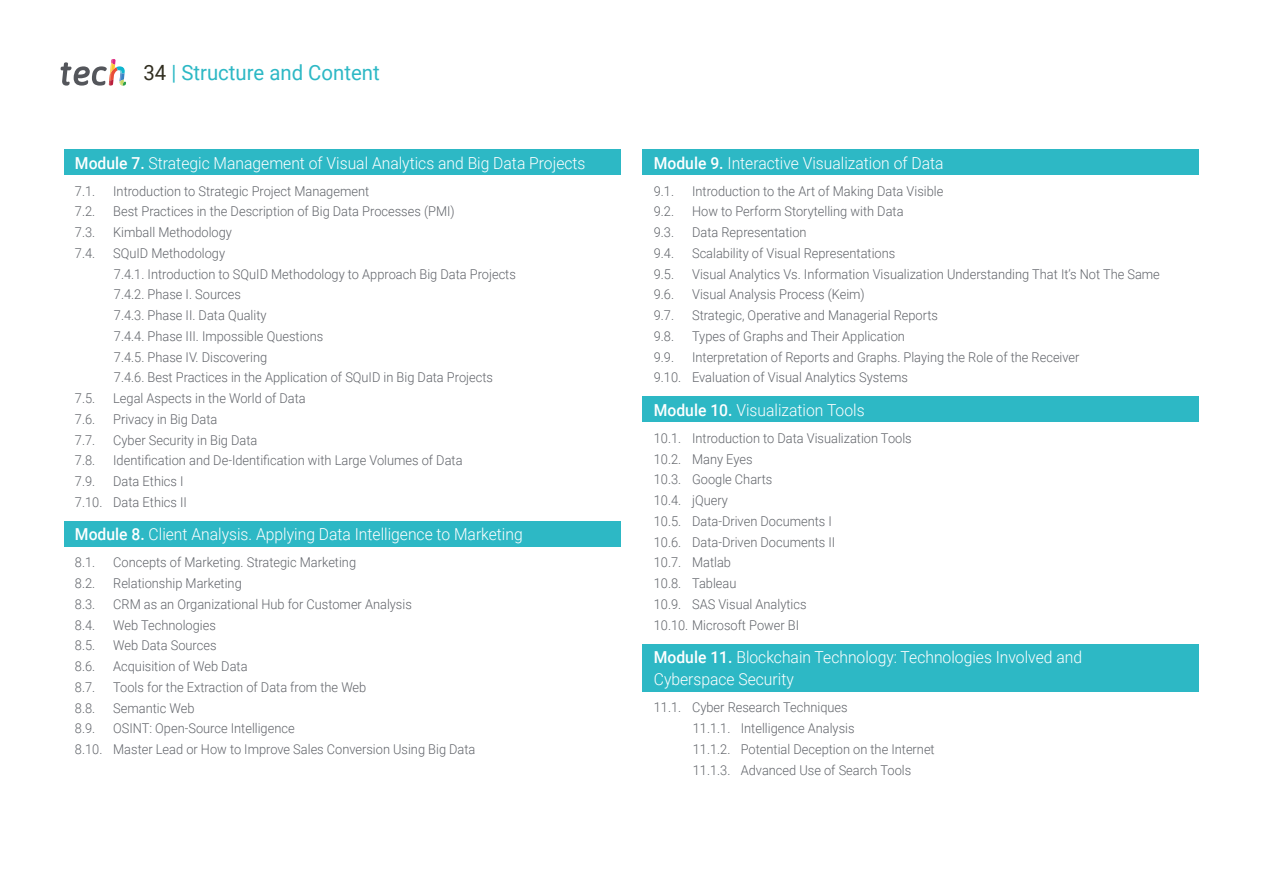
<style>
.page{position:relative;width:1263px;height:893px;background:#fff}
.page>*{position:absolute;margin:0;border:0;box-sizing:border-box;transform-origin:0 0}
.t1{font:21px "Roboto";color:#2db8c5}
.t2{font:300 16.5px/22.5px "Roboto";color:#fff;scale:.95 1}
.t3{font:300 13.5px/20.7px "Roboto";color:#61646a;scale:.95 1}
.s1{color:#312e20}
.s2{font-weight:500}
</style>
<div class="page">
<svg style="left:61px;top:59px;width:65px;height:27px"></svg>
<div style="left:64px;top:150px;width:556px;height:25px;background:#2db8c5"></div>
<div style="left:64px;top:521px;width:556px;height:25px;background:#2db8c5"></div>
<div style="left:643px;top:150px;width:556px;height:25px;background:#2db8c5"></div>
<div style="left:643px;top:397px;width:556px;height:25px;background:#2db8c5"></div>
<div style="left:643px;top:644px;width:556px;height:47px;background:#2db8c5"></div>
<h1 class="t1" style="left:144px;top:57px;width:238px"><span class="s1">34</span> | Structure and Content</h1>
<p class="t2" style="left:75px;top:151px;width:539px"><span class="s2">Module 7.</span> Strategic Management of Visual Analytics and Big Data Projects</p>
<p class="t3" style="left:75px;top:180px;width:23px">7.1.</p>
<p class="t3" style="left:113px;top:180px;width:271px">Introduction to Strategic Project Management</p>
<p class="t3" style="left:75px;top:201px;width:23px">7.2.</p>
<p class="t3" style="left:113px;top:201px;width:361px">Best Practices in the Description of Big Data Processes (PMI)</p>
<p class="t3" style="left:75px;top:222px;width:23px">7.3.</p>
<p class="t3" style="left:113px;top:222px;width:127px">Kimball Methodology</p>
<p class="t3" style="left:75px;top:242px;width:23px">7.4.</p>
<p class="t3" style="left:113px;top:242px;width:425px">SQuID Methodology<br>7.4.1. Introduction to SQuID Methodology to Approach Big Data Projects 7.4.2. Phase I. Sources<br>7.4.3. Phase II. Data Quality<br>7.4.4. Phase III. Impossible Questions<br>7.4.5. Phase IV. Discovering<br>7.4.6. Best Practices in the Application of SQuID in Big Data Projects</p>
<p class="t3" style="left:75px;top:388px;width:23px">7.5.</p>
<p class="t3" style="left:113px;top:388px;width:204px">Legal Aspects in the World of Data</p>
<p class="t3" style="left:75px;top:408px;width:23px">7.6.</p>
<p class="t3" style="left:113px;top:408px;width:111px">Privacy in Big Data</p>
<p class="t3" style="left:75px;top:429px;width:23px">7.7.</p>
<p class="t3" style="left:113px;top:429px;width:153px">Cyber Security in Big Data</p>
<p class="t3" style="left:75px;top:450px;width:23px">7.8.</p>
<p class="t3" style="left:113px;top:450px;width:369px">Identification and De-Identification with Large Volumes of Data</p>
<p class="t3" style="left:75px;top:471px;width:23px">7.9.</p>
<p class="t3" style="left:75px;top:471px;width:119px;text-align:right">Data Ethics I<br>7.10. Data Ethics II</p>
<p class="t2" style="left:75px;top:522px;width:473px"><span class="s2">Module 8.</span> Client Analysis. Applying Data Intelligence to Marketing</p>
<p class="t3" style="left:75px;top:552px;width:23px">8.1.</p>
<p class="t3" style="left:113px;top:552px;width:257px">Concepts of Marketing. Strategic Marketing</p>
<p class="t3" style="left:75px;top:572px;width:23px">8.2.</p>
<p class="t3" style="left:113px;top:572px;width:137px">Relationship Marketing</p>
<p class="t3" style="left:75px;top:593px;width:23px">8.3.</p>
<p class="t3" style="left:113px;top:593px;width:316px">CRM as an Organizational Hub for Customer Analysis</p>
<p class="t3" style="left:75px;top:614px;width:23px">8.4.</p>
<p class="t3" style="left:113px;top:614px;width:110px">Web Technologies</p>
<p class="t3" style="left:75px;top:635px;width:23px">8.5.</p>
<p class="t3" style="left:113px;top:635px;width:110px">Web Data Sources</p>
<p class="t3" style="left:75px;top:655px;width:23px">8.6.</p>
<p class="t3" style="left:113px;top:655px;width:143px">Acquisition of Web Data</p>
<p class="t3" style="left:75px;top:676px;width:23px">8.7.</p>
<p class="t3" style="left:113px;top:676px;width:268px">Tools for the Extraction of Data from the Web</p>
<p class="t3" style="left:75px;top:697px;width:23px">8.8.</p>
<p class="t3" style="left:113px;top:697px;width:87px">Semantic Web</p>
<p class="t3" style="left:75px;top:718px;width:23px">8.9.</p>
<p class="t3" style="left:75px;top:718px;width:423px;text-indent:38px">OSINT: Open-Source Intelligence<br>8.10. Master Lead or How to Improve Sales Conversion Using Big Data</p>
<p class="t2" style="left:654px;top:151px;width:306px"><span class="s2">Module 9.</span> Interactive Visualization of Data</p>
<p class="t3" style="left:654px;top:180px;width:23px">9.1.</p>
<p class="t3" style="left:692px;top:180px;width:266px">Introduction to the Art of Making Data Visible</p>
<p class="t3" style="left:654px;top:201px;width:23px">9.2.</p>
<p class="t3" style="left:692px;top:201px;width:224px">How to Perform Storytelling with Data</p>
<p class="t3" style="left:654px;top:222px;width:23px">9.3.</p>
<p class="t3" style="left:692px;top:222px;width:122px">Data Representation</p>
<p class="t3" style="left:654px;top:242px;width:23px">9.4.</p>
<p class="t3" style="left:692px;top:242px;width:215px">Scalability of Visual Representations</p>
<p class="t3" style="left:654px;top:263px;width:23px">9.5.</p>
<p class="t3" style="left:692px;top:263px;width:494px">Visual Analytics Vs. Information Visualization Understanding That It’s Not The Same</p>
<p class="t3" style="left:654px;top:284px;width:23px">9.6.</p>
<p class="t3" style="left:692px;top:284px;width:183px">Visual Analysis Process (Keim)</p>
<p class="t3" style="left:654px;top:305px;width:23px">9.7.</p>
<p class="t3" style="left:692px;top:305px;width:260px">Strategic, Operative and Managerial Reports</p>
<p class="t3" style="left:654px;top:325px;width:23px">9.8.</p>
<p class="t3" style="left:692px;top:325px;width:226px">Types of Graphs and Their Application</p>
<p class="t3" style="left:654px;top:346px;width:23px">9.9.</p>
<p class="t3" style="left:654px;top:346px;width:450px;text-indent:38px">Interpretation of Reports and Graphs. Playing the Role of the Receiver<br>9.10. Evaluation of Visual Analytics Systems</p>
<p class="t2" style="left:654px;top:398px;width:223px"><span class="s2">Module 10.</span> Visualization Tools</p>
<p class="t3" style="left:654px;top:427px;width:273px">10.1. Introduction to Data Visualization Tools<br>10.2. Many Eyes<br>10.3. Google Charts<br>10.4. jQuery<br>10.5. Data-Driven Documents I<br>10.6. Data-Driven Documents II<br>10.7. Matlab<br>10.8. Tableau<br>10.9. SAS Visual Analytics<br>10.10. Microsoft Power BI</p>
<p class="t2" style="left:654px;top:645px;width:452px"><span class="s2">Module 11.</span> Blockchain Technology: Technologies Involved and<br>Cyberspace Security</p>
<p class="t3" style="left:693px;top:697px;width:256px;text-indent:-39px">11.1. Cyber Research Techniques<br>11.1.1. Intelligence Analysis<br>11.1.2. Potential Deception on the Internet 11.1.3. Advanced Use of Search Tools</p>
</div>
